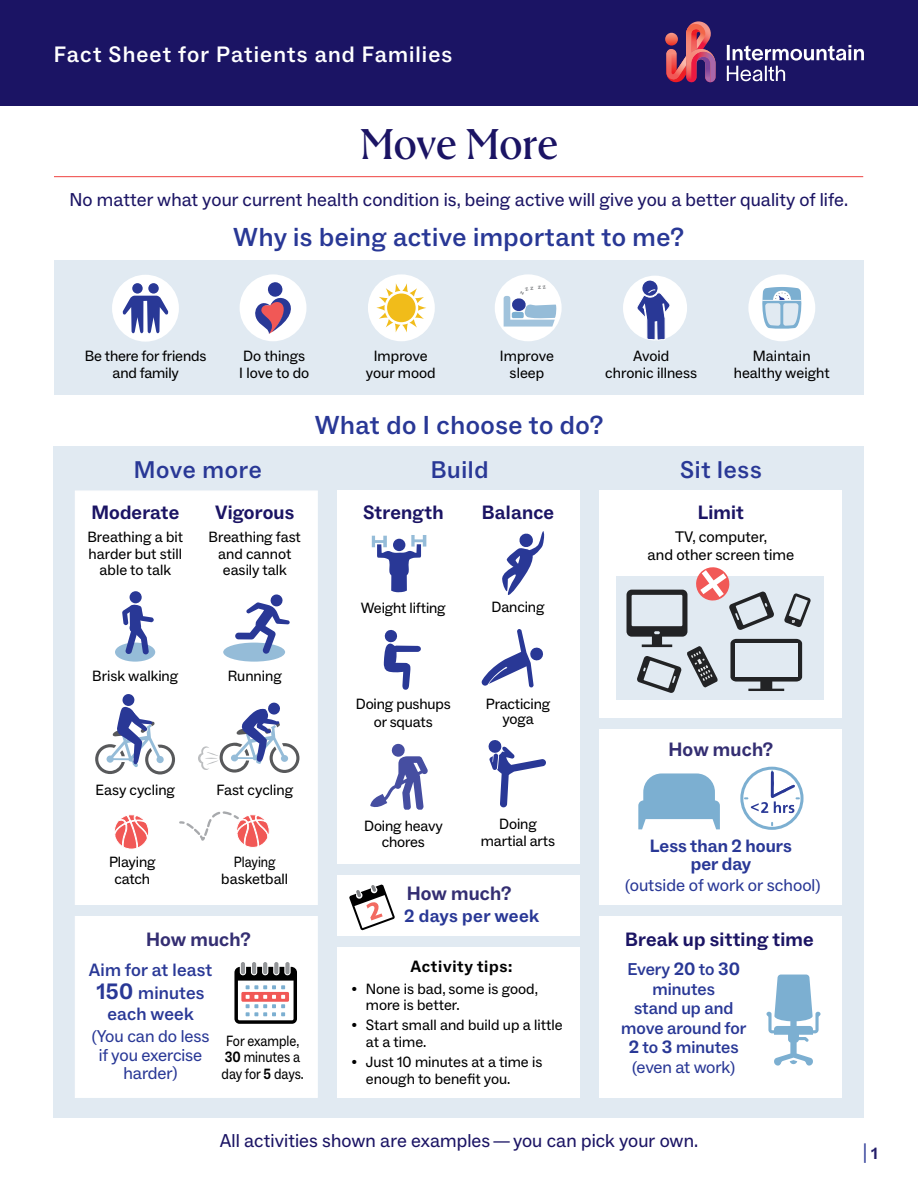
<style>
.page{position:relative;width:918px;height:1188px;background:#fff}
.page>*{position:absolute;margin:0;border:0;box-sizing:border-box;transform-origin:0 0}
.Title__h1{font:500 42.75px "Rector";color:#1b1464}
.Level_1{font:500 26.25px "ABC Social";letter-spacing:.02em;color:#293896}
.Level_1-2{font:500 24.3px "ABC Social";letter-spacing:.03em;color:#293896}
.t1{font:500 22.5px "ABC Social";letter-spacing:.05em;color:#fff}
.Level_1-3{font:700 19.5px "ABC Social";letter-spacing:.01em;color:#1b1464}
.t2{font:700 19.5px "ABC Social";letter-spacing:.01em;color:#342e72}
.t3{font:19.5px "ABC Social";color:#323f99}
.Main__p{font:18.75px "ABC Social";letter-spacing:.005em;color:#1b1464}
.Main{font:18.75px "ABC Social";letter-spacing:.005em;color:#1b1464}
.Level_1-4{font:500 18px/21.8px "ABC Social";letter-spacing:.01em;color:#293896;text-align:center}
.Level_1-5{font:700 18px/18px "ABC Social";color:#293896;text-align:center}
.Level_1-6{font:700 18px "ABC Social";letter-spacing:.02em;color:#293896}
.Level_1-7{font:500 17.25px/19.5px "ABC Social";color:#293896;text-align:center}
.Level_1-8{font:17.25px/18.8px "ABC Social";letter-spacing:-.005em;color:#293896;text-align:center}
.Level_1-9{font:700 16.5px "ABC Social";letter-spacing:.04em;color:#000}
.Level_1-10{font:15.45px/18px "ABC Social";color:#000;text-align:center}
.Level_1-11{font:15px/16.5px "ABC Social";color:#000;text-align:center}
.Level_1-12{font:15px/16.5px "ABC Social";color:#000;text-align:center;scale:.88 1}
.s1{font-weight:700;font-size:22.5px}
.s2{font-weight:700}
.s3{font-family:"Adobe Garamond Pro"}
.s4{font-weight:700;font-size:18px}
.s5{font-weight:400}
.s6{font-weight:700;font-size:16.5px;color:#231d69}
</style>
<div class="page">
<div style="left:0;top:0;width:918px;height:106px;background:#1b1464"></div>
<svg style="left:727px;top:45px;width:137px;height:36px"></svg>
<svg style="left:665px;top:21px;width:51px;height:61px"></svg>
<div style="left:54px;top:446px;width:810px;height:672px;background:#e1eaf2"></div>
<div style="left:599px;top:490px;width:243px;height:608px;background:#fff"></div>
<div style="left:616px;top:577px;width:208px;height:123px;background:#e1eaf2"></div>
<div style="left:337px;top:490px;width:243px;height:608px;background:#fff"></div>
<div style="left:75px;top:490px;width:243px;height:608px;background:#fff"></div>
<svg style="left:638px;top:773px;width:82px;height:56px"></svg>
<div style="left:740px;top:767px;width:64px;height:63px;border:3px solid #7cafd1;border-radius:50%"></div>
<svg style="left:744px;top:770px;width:56px;height:43px"></svg>
<svg style="left:372px;top:535px;width:54px;height:57px"></svg>
<svg style="left:384px;top:630px;width:37px;height:60px"></svg>
<svg style="left:502px;top:531px;width:42px;height:64px"></svg>
<svg style="left:481px;top:629px;width:62px;height:58px"></svg>
<svg style="left:488px;top:740px;width:58px;height:67px"></svg>
<svg style="left:349px;top:884px;width:46px;height:46px"></svg>
<div style="left:115px;top:643px;width:40px;height:19px;background:#95bcd8;border-radius:50%"></div>
<svg style="left:129px;top:591px;width:13px;height:13px"></svg>
<svg style="left:122px;top:604px;width:32px;height:51px"></svg>
<svg style="left:114px;top:815px;width:35px;height:34px"></svg>
<svg style="left:95px;top:694px;width:80px;height:81px"></svg>
<div style="left:54px;top:261px;width:810px;height:134px;background:#e1eaf2"></div>
<div style="left:368px;top:274px;width:67px;height:67px;background:#fff;border-radius:50%"></div>
<svg style="left:376px;top:283px;width:50px;height:49px"></svg>
<div style="left:495px;top:274px;width:67px;height:67px;background:#fff;border-radius:50%"></div>
<div style="left:748px;top:274px;width:67px;height:67px;background:#fff;border-radius:50%"></div>
<svg style="left:762px;top:287px;width:40px;height:42px;background:#b9d2e5"></svg>
<div style="left:240px;top:274px;width:66px;height:67px;background:#fff;border-radius:50%"></div>
<div style="left:623px;top:276px;width:64px;height:64px;background:#fff;border-radius:50%"></div>
<svg style="left:637px;top:280px;width:33px;height:61px"></svg>
<div style="left:112px;top:275px;width:67px;height:67px;background:#fff;border-radius:50%"></div>
<div style="left:132px;top:283px;width:11px;height:11px;background:#293896;border-radius:50%"></div>
<div style="left:148px;top:283px;width:11px;height:11px;background:#293896;border-radius:50%"></div>
<svg style="left:123px;top:296px;width:45px;height:37px"></svg>
<svg style="left:248px;top:282px;width:59px;height:52px"></svg>
<div style="left:223px;top:643px;width:62px;height:19px;background:#95bcd8;border-radius:50%"></div>
<svg style="left:235px;top:594px;width:55px;height:60px"></svg>
<svg style="left:179px;top:811px;width:91px;height:37px"></svg>
<svg style="left:198px;top:703px;width:102px;height:70px"></svg>
<hr style="left:54px;top:176px;width:809px;height:1px;background:#f15856">
<div style="left:61px;top:905px;width:261px;height:10px;background:#e1eaf2"></div>
<div style="left:322px;top:864px;width:261px;height:11px;background:#e1eaf2"></div>
<div style="left:325px;top:936px;width:261px;height:11px;background:#e1eaf2"></div>
<div style="left:594px;top:718px;width:261px;height:11px;background:#e1eaf2"></div>
<div style="left:594px;top:905px;width:261px;height:10px;background:#e1eaf2"></div>
<svg style="left:766px;top:975px;width:55px;height:91px"></svg>
<svg style="left:627px;top:567px;width:184px;height:126px"></svg>
<svg style="left:234px;top:962px;width:63px;height:62px"></svg>
<svg style="left:370px;top:744px;width:58px;height:66px"></svg>
<svg style="left:504px;top:285px;width:53px;height:42px"></svg>
<h3 class="t1" style="left:54px;top:40px;width:400px">Fact Sheet for Patients and Families</h3>
<p class="Title__h1" style="left:360px;top:115px;width:199px">Move More</p>
<p class="Main__p" style="left:70px;top:188px;width:780px">No matter what your current health condition is, being active will give you a better quality of life.</p>
<p class="Level_1" style="left:233px;top:221px;width:452px">Why is being active important to me?</p>
<p class="Level_1-11" style="left:85px;top:348px;width:123px">Be there for friends and family</p>
<p class="Level_1-11" style="left:734px;top:348px;width:98px">Maintain healthy weight</p>
<p class="Level_1-11" style="left:239px;top:348px;width:72px;text-align:left">Do things<br>I love to do</p>
<p class="Level_1-11" style="left:605px;top:348px;width:94px">Avoid<br>chronic illness</p>
<p class="Level_1-11" style="left:366px;top:348px;width:71px">Improve your mood</p>
<p class="Level_1-11" style="left:500px;top:348px;width:55px">Improve sleep</p>
<p class="Level_1" style="left:315px;top:409px;width:290px">What do I choose to do?</p>
<p class="Level_1-2" style="left:134px;top:455px;width:129px">Move more</p>
<p class="Level_1-2" style="left:431px;top:455px;width:59px">Build</p>
<p class="Level_1-2" style="left:680px;top:455px;width:83px">Sit less</p>
<p class="Level_1-3" style="left:91px;top:500px;width:89px">Moderate</p>
<p class="Level_1-3" style="left:215px;top:500px;width:81px">Vigorous</p>
<p class="Level_1-3" style="left:363px;top:500px;width:82px">Strength</p>
<p class="Level_1-3" style="left:482px;top:500px;width:74px">Balance</p>
<p class="Level_1-3" style="left:698px;top:500px;width:48px">Limit</p>
<p class="Level_1-11" style="left:87px;top:529px;width:97px">Breathing a bit harder but still able to talk</p>
<p class="Level_1-11" style="left:209px;top:529px;width:94px">Breathing fast and cannot easily talk</p>
<p class="Level_1-10" style="left:648px;top:528px;width:148px">TV, computer,<br>and other screen time</p>
<p class="Level_1-11" style="left:361px;top:600px;width:86px">Weight lifting</p>
<p class="Level_1-11" style="left:492px;top:599px;width:54px">Dancing</p>
<p class="Level_1-11" style="left:92px;top:668px;width:88px">Brisk walking</p>
<p class="Level_1-11" style="left:228px;top:668px;width:56px">Running</p>
<p class="Level_1-11" style="left:96px;top:781px;width:81px">Easy cycling</p>
<p class="Level_1-11" style="left:109px;top:854px;width:48px">Playing catch</p>
<p class="Level_1-11" style="left:216px;top:781px;width:78px">Fast cycling</p>
<p class="Level_1-12" style="left:221px;top:854px;width:78px">Playing basketball</p>
<p class="t2" style="left:146px;top:927px;width:106px">How much?</p>
<p class="Level_1-4" style="left:89px;top:959px;width:125px">Aim for at least<br><span class="s1">150</span> minutes each week</p>
<p class="Level_1-8" style="left:92px;top:1027px;width:119px">(You can do less if you exercise harder)</p>
<p class="Level_1-12" style="left:222px;top:1032px;width:95px">For example,<br><span class="s2">30</span> minutes a day for <span class="s2">5</span> days.</p>
<p class="Level_1-11" style="left:356px;top:695px;width:96px;line-height:18px">Doing pushups or squats</p>
<p class="Level_1-11" style="left:486px;top:697px;width:66px;line-height:15px">Practicing yoga</p>
<p class="Level_1-11" style="left:364px;top:818px;width:80px">Doing heavy chores</p>
<p class="Level_1-11" style="left:481px;top:816px;width:76px">Doing martial arts</p>
<p class="t2" style="left:407px;top:882px;width:106px">How much?</p>
<p class="Level_1-6" style="left:404px;top:904px;width:137px">2 days per week</p>
<p class="Level_1-9" style="left:411px;top:956px;width:103px">Activity tips:</p>
<p class="Level_1-11" style="left:366px;top:980px;width:174px;text-align:left;text-indent:-14px"><span class="s3">•</span> None is bad, some is good, more is better.</p>
<p class="Level_1-11" style="left:366px;top:1017px;width:198px;text-align:left;text-indent:-14px"><span class="s3">•</span> Start small and build up a little at a time.</p>
<p class="Level_1-11" style="left:366px;top:1054px;width:178px;text-align:left;text-indent:-14px"><span class="s3">•</span> Just 10 minutes at a time is enough to benefit you.</p>
<p class="t2" style="left:669px;top:738px;width:106px">How much?</p>
<p class="Level_1-5" style="left:650px;top:838px;width:144px">Less than 2 hours per day</p>
<p class="Level_1-8" style="left:625px;top:876px;width:197px">(outside of work or school)</p>
<p class="Level_1-3" style="left:625px;top:927px;width:190px">Break up sitting time</p>
<p class="Level_1-7" style="left:621px;top:960px;width:127px">Every <span class="s4">20</span> to <span class="s4">30 </span>minutes<br>stand up and move around for<br><span class="s4">2</span> to <span class="s4">3</span> minutes <span class="s5">(even at work)</span></p>
<p class="Main" style="left:220px;top:1129px;width:480px">All activities shown are examples — you can pick your own.</p>
<h3 class="t3" style="left:863px;top:1139px;width:16px">|<span class="s6">1</span></h3>
</div>
